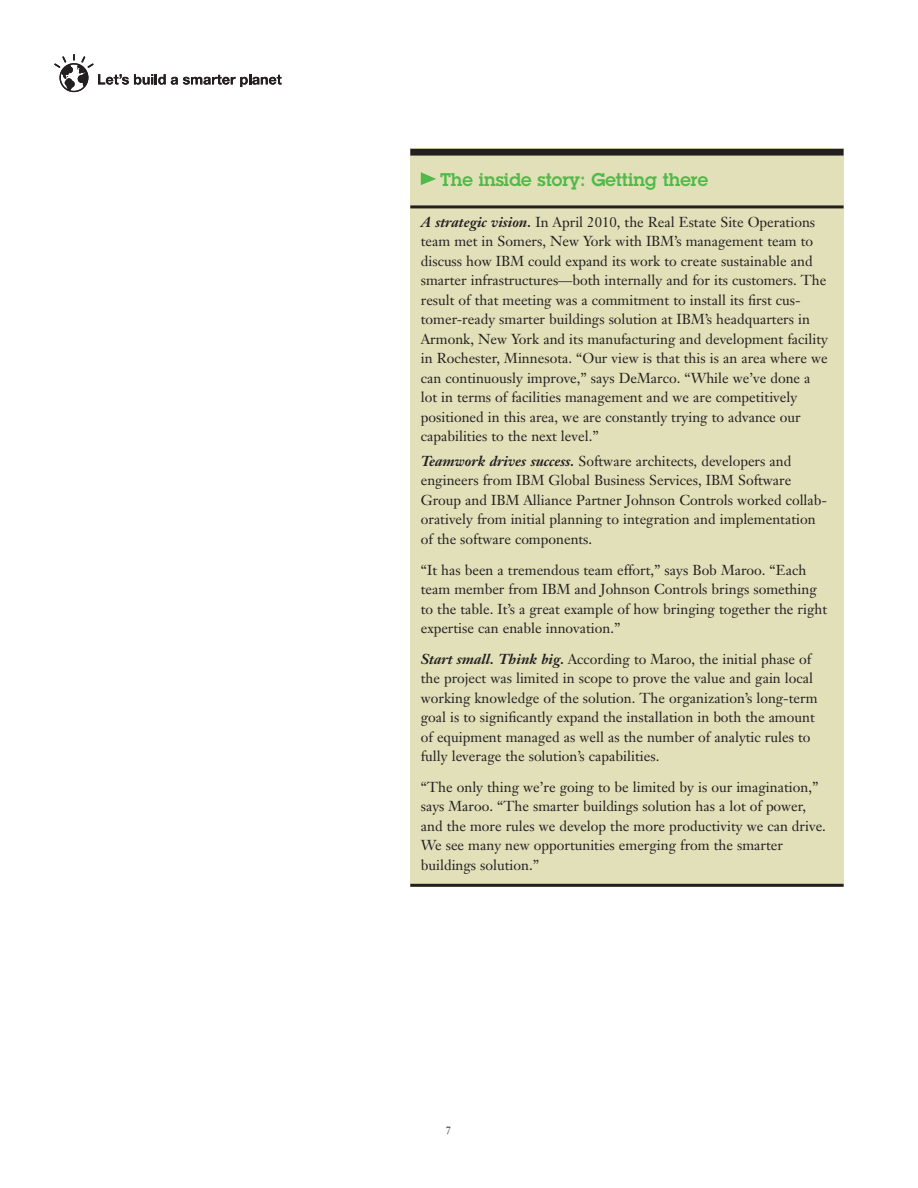
<style>
.page{position:relative;width:918px;height:1188px;background:#fff}
.page>*{position:absolute;margin:0;border:0;box-sizing:border-box;transform-origin:0 0}
.t1{font:600 18px "Lubalin Graph Std";color:#51b948}
.t2{font:14.25px/19.5px "Janson Text";color:#231f20}
.t3{font:10.5px "Janson Text";color:#231f20}
.s1{font-weight:700;font-style:italic}
</style>
<div class="page">
<div style="left:410px;top:149px;width:434px;height:58px;background:#e1e0b9"></div>
<div style="left:410px;top:207px;width:434px;height:245px;background:#e1e0b9"></div>
<div style="left:410px;top:452px;width:434px;height:109px;background:#e1e0b9"></div>
<div style="left:410px;top:561px;width:434px;height:89px;background:#e1e0b9"></div>
<div style="left:410px;top:650px;width:434px;height:128px;background:#e1e0b9"></div>
<div style="left:410px;top:778px;width:434px;height:109px;background:#e1e0b9"></div>
<div style="left:410px;top:149px;width:434px;height:7px;background:#231f20"></div>
<hr style="left:410px;top:205px;width:434px;height:3px;background:#231f20">
<hr style="left:410px;top:884px;width:434px;height:3px;background:#231f20">
<svg style="left:421px;top:172px;width:15px;height:13px"></svg>
<svg style="left:54px;top:54px;width:228px;height:38px"></svg>
<p class="t1" style="left:440px;top:173px;width:270px">The inside story: Getting there</p>
<p class="t2" style="left:421px;top:213px;width:409px"><span class="s1">A strategic vision.</span> In April 2010, the Real Estate Site Operations team met in Somers, New York with IBM’s management team to discuss how IBM could expand its work to create sustainable and smarter infrastructures—both internally and for its customers. The result of that meeting was a commitment to install its first cus&shy;tomer-ready smarter buildings solution at IBM’s headquarters in Armonk, New York and its manufacturing and development facility in Rochester, Minnesota. “Our view is that this is an area where we can continuously improve,” says DeMarco. “While we’ve done a lot in terms of facilities management and we are competitively positioned in this area, we are constantly trying to advance our capabilities to the next level.”</p>
<p class="t2" style="left:421px;top:453px;width:408px"><span class="s1">Teamwork drives success.</span> Software architects, developers and engineers from IBM Global Business Services, IBM Software Group and IBM Alliance Partner Johnson Controls worked collab&shy;oratively from initial planning to integration and implementation of the software components.</p>
<p class="t2" style="left:421px;top:561px;width:408px">“It has been a tremendous team effort,” says Bob Maroo. “Each team member from IBM and Johnson Controls brings something to the table. It’s a great example of how bringing together the right expertise can enable innovation.”</p>
<p class="t2" style="left:421px;top:650px;width:398px"><span class="s1">Start small. Think big.</span> According to Maroo, the initial phase of the project was limited in scope to prove the value and gain local working knowledge of the solution. The organization’s long-term goal is to significantly expand the installation in both the amount of equipment managed as well as the number of analytic rules to fully leverage the solution’s capabilities.</p>
<p class="t2" style="left:421px;top:779px;width:407px">“The only thing we’re going to be limited by is our imagination,” says Maroo. “The smarter buildings solution has a lot of power, and the more rules we develop the more productivity we can drive.<br>We see many new opportunities emerging from the smarter buildings solution.”</p>
<p class="t3" style="left:446px;top:1126px;width:7px">7</p>
</div>
